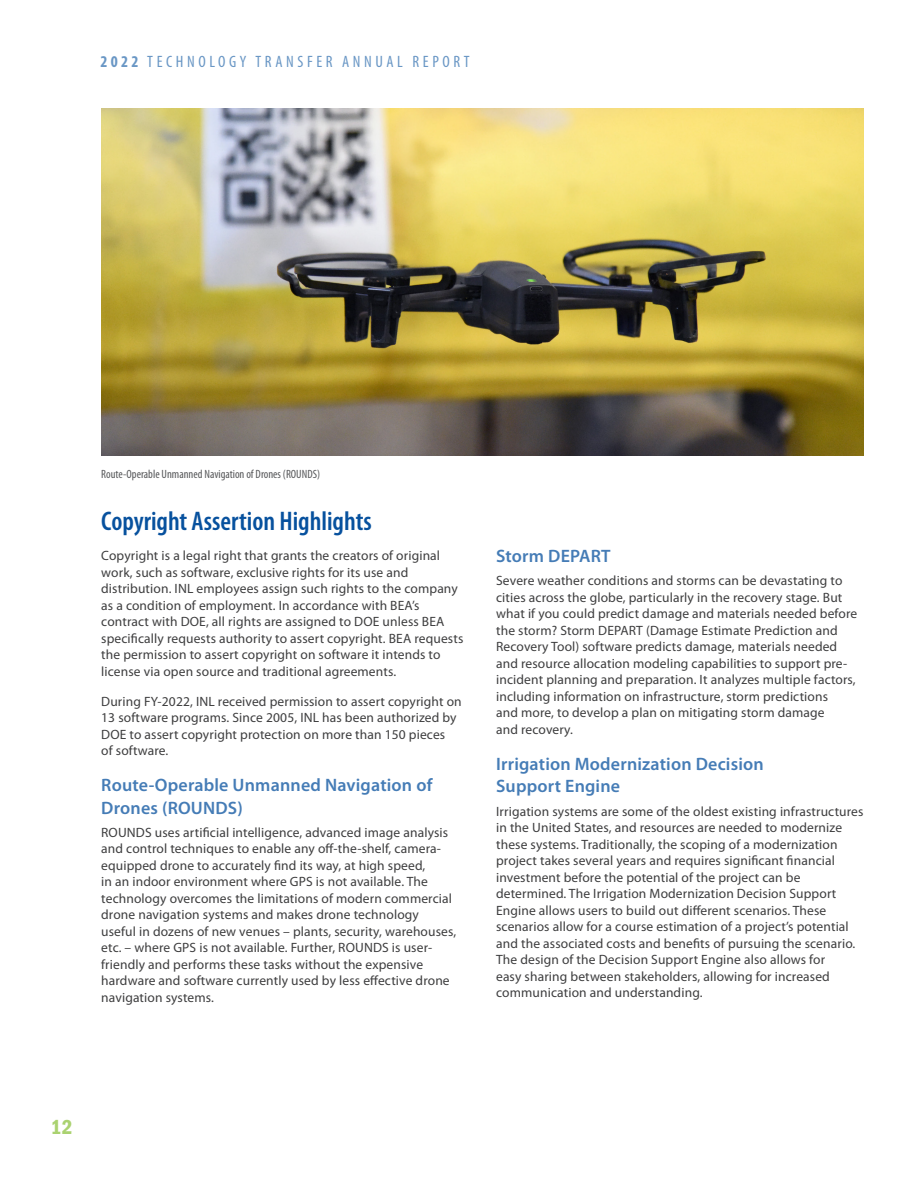
<style>
.page{position:relative;width:918px;height:1188px;background:#fff}
.page>*{position:absolute;margin:0;border:0;box-sizing:border-box;transform-origin:0 0}
.t1{font:600 condensed 27px "Myriad Pro";color:#07519e}
.t2{font:21px "ITC Franklin Gothic Std Dm Cd";color:#aad270}
.t3{font:600 18px/22.5px "Myriad Pro";letter-spacing:.01em;color:#457cb6}
.t4{font:condensed 16.5px "Myriad Pro";letter-spacing:.22em;color:#6a97c5}
.Text{font:13.5px/16.5px "Myriad Pro";letter-spacing:.01em;color:#3e3e3f}
.t5{font:condensed 12px "Myriad Pro";color:#57585a}
.s1{font-weight:700}
</style>
<div class="page">
<img style="left:101px;top:108px;width:763px;height:348px">
<p class="t4" style="left:100px;top:52px;width:371px"><span class="s1">2022</span> TECHNOLOGY TRANSFER ANNUAL REPORT</p>
<p class="t5" style="left:101px;top:467px;width:220px">Route-Operable Unmanned Navigation of Drones (ROUNDS)</p>
<h1 class="t1" style="left:101px;top:506px;width:272px">Copyright Assertion Highlights</h1>
<p class="Text" style="left:101px;top:548px;width:364px">Copyright is a legal right that grants the creators of original work, such as software, exclusive rights for its use and distribution. INL employees assign such rights to the company as a condition of employment. In accordance with BEA’s contract with DOE, all rights are assigned to DOE unless BEA specifically requests authority to assert copyright. BEA requests the permission to assert copyright on software it intends to license via open source and traditional agreements.</p>
<p class="Text" style="left:101px;top:693px;width:362px">During FY-2022, INL received permission to assert copyright on 13 software programs. Since 2005, INL has been authorized by DOE to assert copyright protection on more than 150 pieces<br>of software.</p>
<h2 class="t3" style="left:101px;top:773px;width:333px">Route-Operable Unmanned Navigation of<br>Drones (ROUNDS)</h2>
<p class="Text" style="left:101px;top:824px;width:357px">ROUNDS uses artificial intelligence, advanced image analysis and control techniques to enable any off-the-shelf, camera&shy;equipped drone to accurately find its way, at high speed,<br>in an indoor environment where GPS is not available. The technology overcomes the limitations of modern commercial drone navigation systems and makes drone technology useful in dozens of new venues – plants, security, warehouses, etc. – where GPS is not available. Further, ROUNDS is user&shy;friendly and performs these tasks without the expensive hardware and software currently used by less effective drone navigation systems.</p>
<h2 class="t3" style="left:496px;top:544px;width:116px">Storm DEPART</h2>
<p class="Text" style="left:496px;top:573px;width:363px">Severe weather conditions and storms can be devastating to cities across the globe, particularly in the recovery stage. But what if you could predict damage and materials needed before the storm? Storm DEPART (Damage Estimate Prediction and Recovery Tool) software predicts damage, materials needed and resource allocation modeling capabilities to support pre&shy;incident planning and preparation. It analyzes multiple factors, including information on infrastructure, storm predictions<br>and more, to develop a plan on mitigating storm damage<br>and recovery.</p>
<h2 class="t3" style="left:496px;top:752px;width:269px">Irrigation Modernization Decision<br>Support Engine</h2>
<p class="Text" style="left:496px;top:803px;width:369px">Irrigation systems are some of the oldest existing infrastructures in the United States, and resources are needed to modernize these systems. Traditionally, the scoping of a modernization project takes several years and requires significant financial investment before the potential of the project can be determined. The Irrigation Modernization Decision Support Engine allows users to build out different scenarios. These scenarios allow for a course estimation of a project’s potential and the associated costs and benefits of pursuing the scenario.<br>The design of the Decision Support Engine also allows for<br>easy sharing between stakeholders, allowing for increased communication and understanding.</p>
<h2 class="t2" style="left:51px;top:1115px;width:23px">12</h2>
</div>
